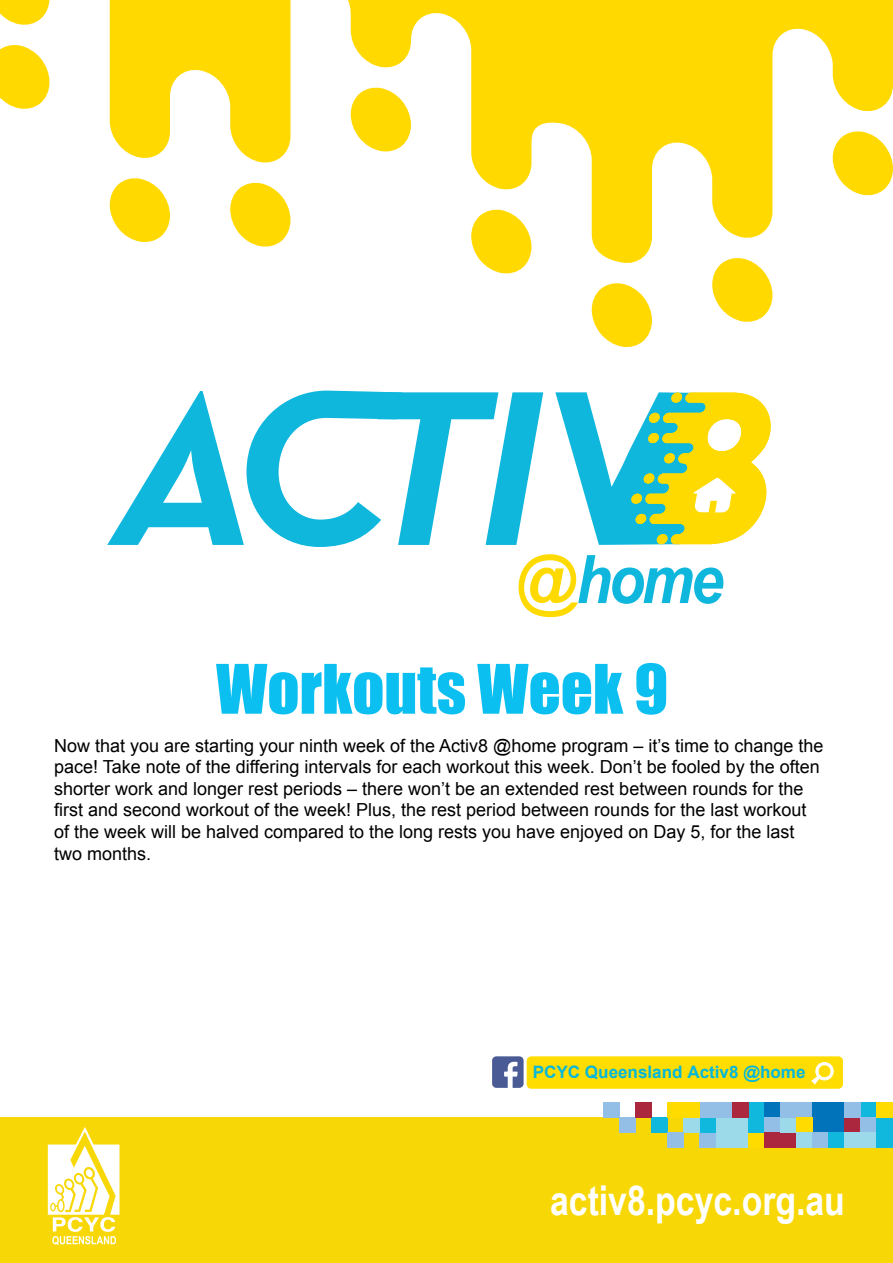
<style>
.page{position:relative;width:893px;height:1263px;background:#fff}
.page>*{position:absolute;margin:0;border:0;box-sizing:border-box;transform-origin:0 0}
.t1{font:63px "Impact";color:#0bc0f1}
.t2{font:700 41.25px "Arial Narrow";color:#fff}
.t3{font:18px/21.6px "Arial";color:#000}
.t4{font:700 17.1px "Arial";color:#00b7dd}
</style>
<div class="page">
<svg style="left:492px;top:1056px;width:32px;height:32px"></svg>
<div style="left:527px;top:1056px;width:316px;height:33px;background:#fd0;border-radius:5px"></div>
<svg style="left:811px;top:1062px;width:23px;height:22px"></svg>
<svg style="left:0;top:0;width:893px;height:347px"></svg>
<div style="left:0;top:1117px;width:893px;height:146px;background:#f8d707"></div>
<div style="left:716px;top:1117px;width:32px;height:31px;background:#9ddae9"></div>
<div style="left:700px;top:1132px;width:16px;height:16px;background:#93bfe6"></div>
<div style="left:651px;top:1117px;width:17px;height:15px;background:#11b8de"></div>
<div style="left:748px;top:1132px;width:16px;height:16px;background:#ffdb00"></div>
<div style="left:748px;top:1102px;width:16px;height:30px;background:#11b8de"></div>
<div style="left:732px;top:1102px;width:16px;height:15px;background:#aa273d"></div>
<div style="left:700px;top:1117px;width:16px;height:15px;background:#11b8de"></div>
<div style="left:700px;top:1102px;width:32px;height:15px;background:#93bfe6"></div>
<div style="left:684px;top:1117px;width:16px;height:15px;background:#9ddae9"></div>
<div style="left:668px;top:1102px;width:32px;height:15px;background:#ffdb00"></div>
<div style="left:619px;top:1117px;width:16px;height:15px;background:#93bfe6"></div>
<div style="left:635px;top:1102px;width:16px;height:15px;background:#aa273d"></div>
<div style="left:668px;top:1132px;width:16px;height:16px;background:#93bfe6"></div>
<div style="left:764px;top:1102px;width:16px;height:15px;background:#0073bb"></div>
<div style="left:764px;top:1117px;width:16px;height:15px;background:#93bfe6"></div>
<div style="left:764px;top:1132px;width:32px;height:16px;background:#aa273d"></div>
<div style="left:780px;top:1117px;width:16px;height:15px;background:#9ddae9"></div>
<div style="left:780px;top:1102px;width:32px;height:15px;background:#93bfe6"></div>
<div style="left:812px;top:1102px;width:33px;height:30px;background:#0073bb"></div>
<div style="left:796px;top:1117px;width:16px;height:15px;background:#ffdb00"></div>
<div style="left:796px;top:1132px;width:16px;height:16px;background:#9ddae9"></div>
<div style="left:845px;top:1117px;width:16px;height:15px;background:#aa273d"></div>
<div style="left:812px;top:1132px;width:17px;height:16px;background:#93bfe6"></div>
<div style="left:861px;top:1102px;width:16px;height:15px;background:#11b8de"></div>
<div style="left:845px;top:1102px;width:16px;height:15px;background:#93bfe6"></div>
<div style="left:861px;top:1117px;width:16px;height:15px;background:#93bfe6"></div>
<div style="left:829px;top:1132px;width:16px;height:16px;background:#11b8de"></div>
<div style="left:845px;top:1132px;width:32px;height:16px;background:#9ddae9"></div>
<div style="left:877px;top:1117px;width:16px;height:31px;background:#11b8de"></div>
<div style="left:877px;top:1102px;width:16px;height:15px;background:#ffdb00"></div>
<div style="left:603px;top:1102px;width:16px;height:15px;background:#93bfe6"></div>
<svg style="left:48px;top:1127px;width:72px;height:118px"></svg>
<svg style="left:107px;top:391px;width:436px;height:156px"></svg>
<svg style="left:555px;top:392px;width:216px;height:153px"></svg>
<svg style="left:519px;top:554px;width:204px;height:63px"></svg>
<h1 class="t1" style="left:216px;top:640px;width:454px">Workouts Week 9</h1>
<p class="t3" style="left:54px;top:735px;width:771px">Now that you are starting your ninth week of the Activ8 @home program – it’s time to change the pace! Take note of the differing intervals for each workout this week. Don’t be fooled by the often shorter work and longer rest periods – there won’t be an extended rest between rounds for the first and second workout of the week! Plus, the rest period between rounds for the last workout of the week will be halved compared to the long rests you have enjoyed on Day 5, for the last two months.</p>
<p class="t4" style="left:533px;top:1061px;width:274px">PCYC Queensland Activ8 @home</p>
<h2 class="t2" style="left:550px;top:1169px;width:296px">activ8.pcyc.org.au</h2>
</div>
